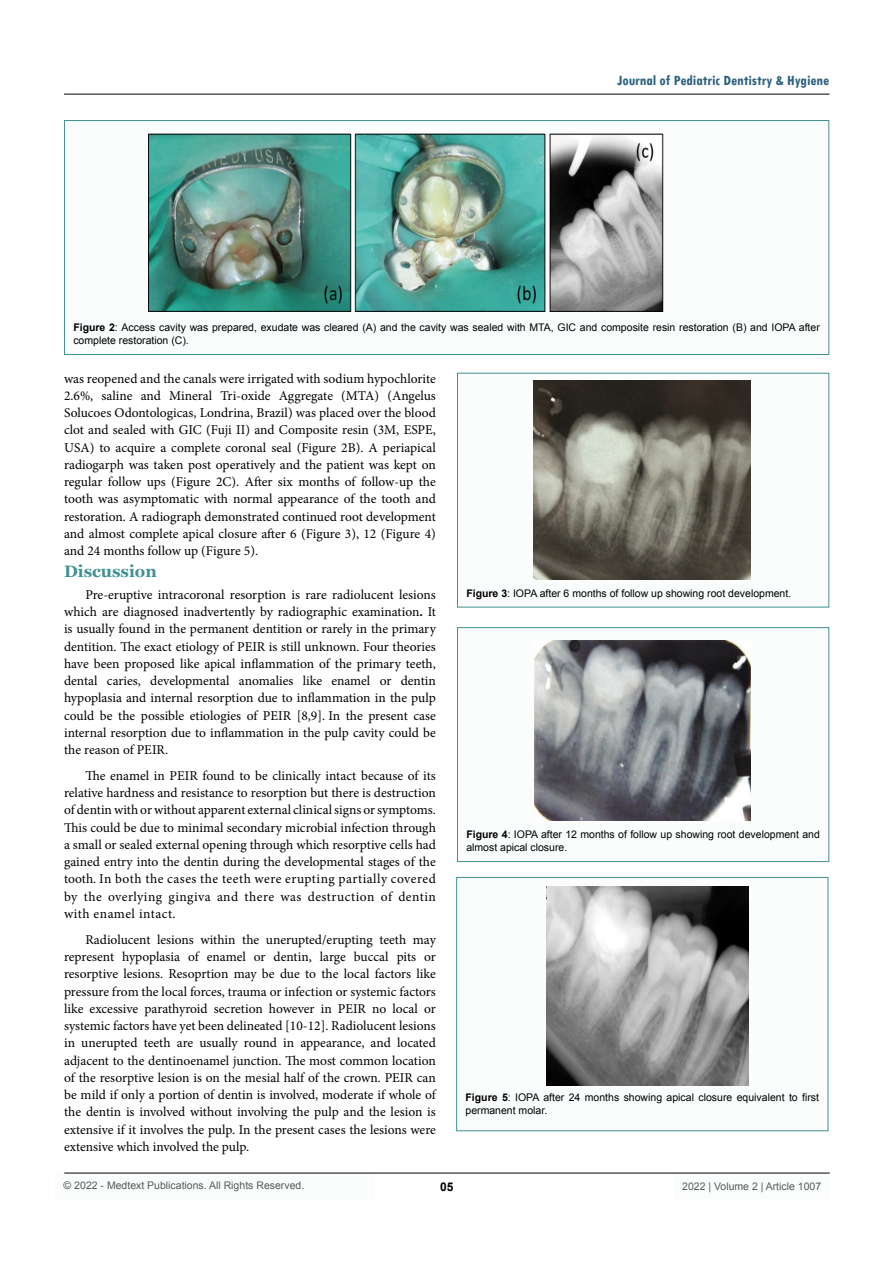
<style>
.page{position:relative;width:893px;height:1263px;background:#fff}
.page>*{position:absolute;margin:0;border:0;box-sizing:border-box;transform-origin:0 0}
.t1{font:700 16.5px "Georgia";color:#3f9191}
.t2{font:700 condensed 15px "Tw Cen";color:#2e617e}
.t3{font:13.5px/17.2px "Minion Pro";color:#000;text-align:justify}
.t4{font:700 12px "Arial";color:#000}
.t5{font:10.5px/13.5px "Arial";color:#000}
.t6{font:10.5px "Arial";color:#58595b}
.s1{font-weight:700}
</style>
<div class="page">
<div style="left:55px;top:1173px;width:320px;height:26px;background:#fbfdfd"></div>
<hr style="left:64px;top:1173px;width:766px;height:1px;background:#000">
<hr style="left:64px;top:94px;width:765px;height:1px;background:#000">
<div style="left:674px;top:1174px;width:156px;height:25px;background:#fbfdfd"></div>
<div style="left:64px;top:121px;width:765px;height:233px;background:#fbfdfd"></div>
<div style="left:64px;top:120px;width:765px;height:235px;border:1px solid #3f9191"></div>
<img style="left:148px;top:133px;width:516px;height:179px">
<div style="left:457px;top:373px;width:372px;height:234px;background:#fbfdfd"></div>
<div style="left:457px;top:373px;width:372px;height:234px;border:1px solid #3f9191"></div>
<div style="left:457px;top:628px;width:372px;height:233px;background:#fbfdfd"></div>
<div style="left:457px;top:627px;width:372px;height:235px;border:1px solid #3f9191"></div>
<img style="left:534px;top:381px;width:217px;height:198px">
<img style="left:535px;top:641px;width:216px;height:179px">
<div style="left:457px;top:877px;width:371px;height:254px;background:#fbfdfd"></div>
<div style="left:456px;top:877px;width:372px;height:254px;border:1px solid #3f9191"></div>
<img style="left:547px;top:886px;width:202px;height:199px">
<p class="t2" style="left:617px;top:72px;width:214px">Journal of Pediatric Dentistry &amp; Hygiene</p>
<p class="t5" style="left:73px;top:320px;width:748px"><span class="s1">Figure 2</span>: Access cavity was prepared, exudate was cleared (A) and the cavity was sealed with MTA, GIC and composite resin restoration (B) and IOPA after complete restoration (C).</p>
<p class="t3" style="left:64px;top:370px;width:373px">was reopened and the canals were irrigated with sodium hypochlorite 2.6%, saline and Mineral Tri-oxide Aggregate (MTA) (Angelus Solucoes Odontologicas, Londrina, Brazil) was placed over the blood clot and sealed with GIC (Fuji II) and Composite resin (3M, ESPE, USA) to acquire a complete coronal seal (Figure 2B). A periapical radiogarph was taken post operatively and the patient was kept on regular follow ups (Figure 2C). After six months of follow-up the tooth was asymptomatic with normal appearance of the tooth and restoration. A radiograph demonstrated continued root development and almost complete apical closure after 6 (Figure 3), 12 (Figure 4) and 24 months follow up (Figure 5).</p>
<p class="t1" style="left:64px;top:561px;width:94px">Discussion</p>
<p class="t3" style="left:64px;top:586px;width:373px;text-indent:21px">Pre-eruptive intracoronal resorption is rare radiolucent lesions which are diagnosed inadvertently by radiographic examination<span class="s1">.</span> It is usually found in the permanent dentition or rarely in the primary dentition. The exact etiology of PEIR is still unknown. Four theories have been proposed like apical inflammation of the primary teeth, dental caries, developmental anomalies like enamel or dentin hypoplasia and internal resorption due to inflammation in the pulp could be the possible etiologies of PEIR [8,9]. In the present case internal resorption due to inflammation in the pulp cavity could be the reason of PEIR.</p>
<p class="t3" style="left:64px;top:767px;width:373px;text-indent:21px">The enamel in PEIR found to be clinically intact because of its relative hardness and resistance to resorption but there is destruction of dentin with or without apparent external clinical signs or symptoms.<br>This could be due to minimal secondary microbial infection through a small or sealed external opening through which resorptive cells had gained entry into the dentin during the developmental stages of the tooth. In both the cases the teeth were erupting partially covered by the overlying gingiva and there was destruction of dentin with enamel intact.</p>
<p class="t3" style="left:64px;top:931px;width:373px;text-indent:21px">Radiolucent lesions within the unerupted/erupting teeth may represent hypoplasia of enamel or dentin, large buccal pits or resorptive lesions. Resoprtion may be due to the local factors like pressure from the local forces, trauma or infection or systemic factors like excessive parathyroid secretion however in PEIR no local or systemic factors have yet been delineated [10-12]. Radiolucent lesions in unerupted teeth are usually round in appearance, and located adjacent to the dentinoenamel junction. The most common location of the resorptive lesion is on the mesial half of the crown. PEIR can be mild if only a portion of dentin is involved, moderate if whole of the dentin is involved without involving the pulp and the lesion is extensive if it involves the pulp. In the present cases the lesions were extensive which involved the pulp.</p>
<p class="t5" style="left:466px;top:586px;width:326px"><span class="s1">Figure 3</span>: IOPA after 6 months of follow up showing root development.</p>
<p class="t5" style="left:466px;top:827px;width:355px"><span class="s1">Figure 4</span>: IOPA after 12 months of follow up showing root development and almost apical closure.</p>
<p class="t5" style="left:466px;top:1091px;width:355px"><span class="s1">Figure 5</span>: IOPA after 24 months showing apical closure equivalent to first permanent molar.</p>
<p class="t6" style="left:64px;top:1179px;width:242px">© 2022 - Medtext Publications. All Rights Reserved.</p>
<p class="t4" style="left:440px;top:1178px;width:15px">05</p>
<p class="t6" style="left:682px;top:1180px;width:140px">2022 | Volume 2 | Article 1007</p>
</div>
